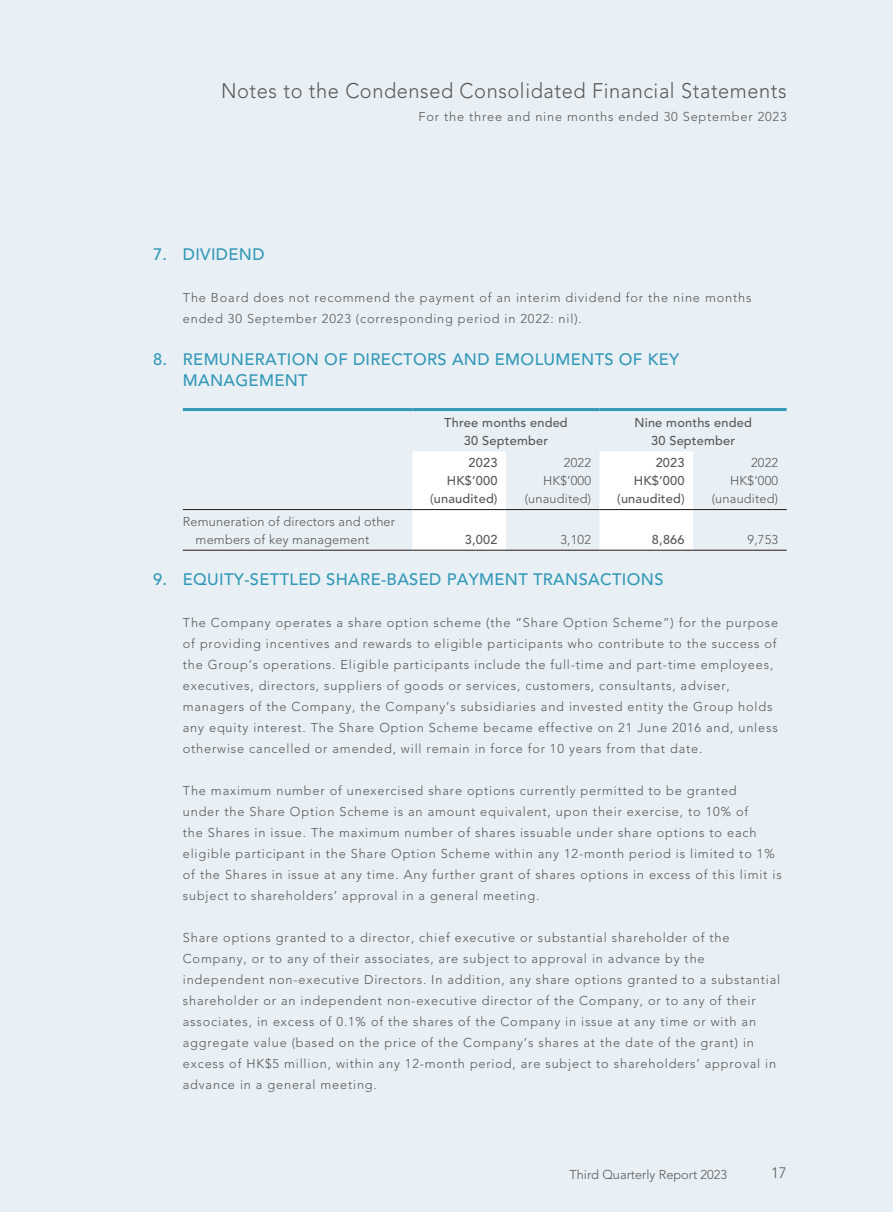
<style>
.page{position:relative;width:893px;height:1212px;background:#e8f0f6}
.page>*{position:absolute;margin:0;border:0;box-sizing:border-box;transform-origin:0 0}
.t1{font:300 21px "Avenir LT Std";letter-spacing:.03em;color:#595857;scale:.95 1}
.t2{font:500 16.5px/21px "Avenir LT Std";letter-spacing:.02em;color:#3398b7}
.t3{font:300 15px "Avenir LT Std";color:#595857}
.t4{font:300 12.75px/21px "Avenir LT Std";letter-spacing:.065em;color:#595857}
.t5{font:500 12.75px/18px "Avenir LT Std";letter-spacing:.015em;color:#595857;text-align:center}
.t6{font:300 12.75px/18px "Avenir LT Std";letter-spacing:.015em;color:#595857}
.t7{font:300 12.75px "Avenir LT Std";color:#595857}
</style>
<div class="page">
<svg style="left:412px;top:451px;width:281px;height:99px"></svg>
<hr style="left:183px;top:509px;width:229px;height:1px;background:#231916">
<hr style="left:412px;top:509px;width:94px;height:1px;background:#231916">
<hr style="left:506px;top:509px;width:94px;height:1px;background:#231916">
<hr style="left:600px;top:509px;width:93px;height:1px;background:#231916">
<hr style="left:693px;top:509px;width:94px;height:1px;background:#231916">
<hr style="left:183px;top:550px;width:229px;height:1px;background:#231916">
<hr style="left:412px;top:550px;width:94px;height:1px;background:#231916">
<hr style="left:506px;top:550px;width:94px;height:1px;background:#231916">
<hr style="left:600px;top:550px;width:93px;height:1px;background:#231916">
<hr style="left:693px;top:550px;width:94px;height:1px;background:#231916">
<hr style="left:183px;top:408px;width:229px;height:3px;background:#3398b7">
<hr style="left:412px;top:408px;width:188px;height:3px;background:#3398b7">
<hr style="left:600px;top:408px;width:187px;height:3px;background:#3398b7">
<h1 class="t1" style="left:221px;top:79px;width:597px">Notes to the Condensed Consolidated Financial Statements</h1>
<p class="t4" style="left:419px;top:106px;width:370px">For the three and nine months ended 30 September 2023</p>
<p class="t2" style="left:153px;top:245px;width:113px">7. DIVIDEND</p>
<p class="t4" style="left:183px;top:287px;width:570px">The Board does not recommend the payment of an interim dividend for the nine months ended 30 September 2023 (corresponding period in 2022: nil).</p>
<p class="t2" style="left:183px;top:350px;width:498px;text-indent:-30px">8. REMUNERATION OF DIRECTORS AND EMOLUMENTS OF KEY<br>MANAGEMENT</p>
<p class="t5" style="left:444px;top:414px;width:125px">Three months ended<br>30 September</p>
<p class="t5" style="left:634px;top:414px;width:119px">Nine months ended<br>30 September</p>
<p class="t5" style="left:469px;top:454px;width:30px">2023</p>
<p class="t4" style="left:564px;top:452px;width:29px">2022</p>
<p class="t5" style="left:656px;top:454px;width:30px">2023</p>
<p class="t4" style="left:751px;top:452px;width:29px">2022</p>
<p class="t5" style="left:447px;top:472px;width:52px">HK$’000</p>
<p class="t4" style="left:543px;top:470px;width:49px">HK$’000</p>
<p class="t5" style="left:634px;top:472px;width:52px">HK$’000</p>
<p class="t4" style="left:730px;top:470px;width:49px">HK$’000</p>
<p class="t5" style="left:430px;top:490px;width:69px">(unaudited)</p>
<p class="t6" style="left:525px;top:490px;width:68px">(unaudited)</p>
<p class="t5" style="left:617px;top:490px;width:69px">(unaudited)</p>
<p class="t6" style="left:712px;top:490px;width:68px">(unaudited)</p>
<p class="t6" style="left:196px;top:512px;width:201px;text-indent:-13px">Remuneration of directors and other members of key management</p>
<p class="t5" style="left:465px;top:531px;width:34px">3,002</p>
<p class="t4" style="left:560px;top:529px;width:32px">3,102</p>
<p class="t5" style="left:652px;top:531px;width:34px">8,866</p>
<p class="t4" style="left:748px;top:529px;width:32px">9,753</p>
<p class="t2" style="left:153px;top:569px;width:512px">9. EQUITY-SETTLED SHARE-BASED PAYMENT TRANSACTIONS</p>
<p class="t4" style="left:183px;top:612px;width:597px">The Company operates a share option scheme (the “Share Option Scheme”) for the purpose of providing incentives and rewards to eligible participants who contribute to the success of the Group’s operations. Eligible participants include the full-time and part-time employees, executives, directors, suppliers of goods or services, customers, consultants, adviser, managers of the Company, the Company’s subsidiaries and invested entity the Group holds any equity interest. The Share Option Scheme became effective on 21 June 2016 and, unless otherwise cancelled or amended, will remain in force for 10 years from that date.</p>
<p class="t4" style="left:183px;top:780px;width:600px">The maximum number of unexercised share options currently permitted to be granted<br>under the Share Option Scheme is an amount equivalent, upon their exercise, to 10% of<br>the Shares in issue. The maximum number of shares issuable under share options to each eligible participant in the Share Option Scheme within any 12-month period is limited to 1% of the Shares in issue at any time. Any further grant of shares options in excess of this limit is subject to shareholders’ approval in a general meeting.</p>
<p class="t4" style="left:183px;top:927px;width:599px">Share options granted to a director, chief executive or substantial shareholder of the Company, or to any of their associates, are subject to approval in advance by the independent non-executive Directors. In addition, any share options granted to a substantial shareholder or an independent non-executive director of the Company, or to any of their associates, in excess of 0.1% of the shares of the Company in issue at any time or with an aggregate value (based on the price of the Company’s shares at the date of the grant) in excess of HK$5 million, within any 12-month period, are subject to shareholders’ approval in advance in a general meeting.</p>
<p class="t7" style="left:569px;top:1167px;width:159px">Third Quarterly Report 2023</p>
<p class="t3" style="left:771px;top:1164px;width:17px">17</p>
</div>
